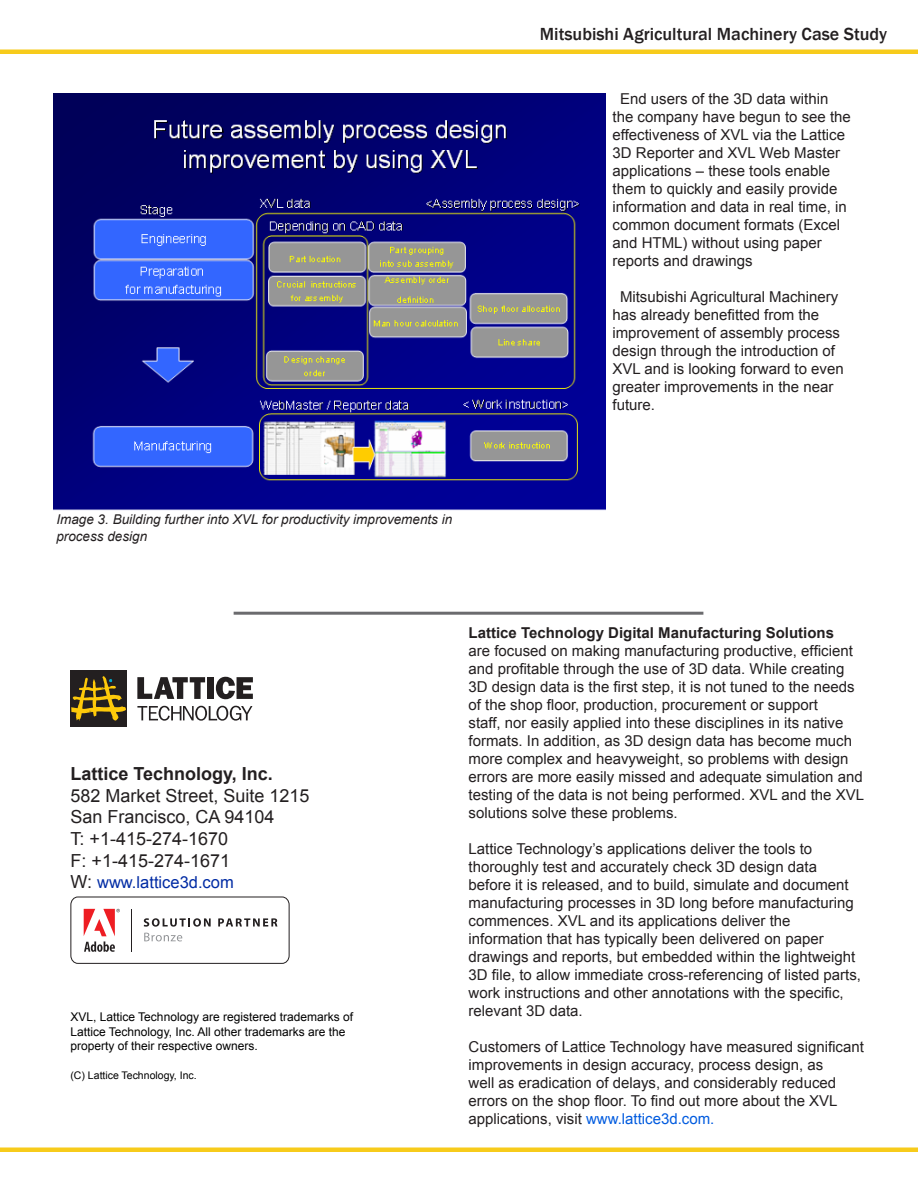
<style>
.page{position:relative;width:918px;height:1188px;background:#fff}
.page>*{position:absolute;margin:0;border:0;box-sizing:border-box;transform-origin:0 0}
.t1{font:18px "Arial";color:#231f20}
.t2{font:500 18px "Franklin Gothic";color:#231f20}
.t3{font:700 18px "Arial";color:#231f20}
.t4{font:16.5px "Arial";color:#002ba4}
.t5{font:15px/18px "Arial";color:#231f20}
.t6{font:italic 13.5px/16.2px "Arial";color:#231f20}
.t7{font:12px/14.4px "Arial";color:#000}
.t8{font:10.5px "Arial";color:#000}
.s1{font-size:18px;color:#231f20}
.s2{font-weight:700}
.s3{color:#005bdf}
</style>
<div class="page">
<hr style="left:0;top:50px;width:918px;height:4px;background:#f7cb1b">
<hr style="left:0;top:1148px;width:918px;height:4px;background:#f7cb1b">
<hr style="left:234px;top:612px;width:469px;height:3px;background:#6b6b6e">
<div style="left:70px;top:897px;width:219px;height:67px;border:1px solid #231f20;border-radius:7px"></div>
<svg style="left:84px;top:909px;width:36px;height:43px"></svg>
<svg style="left:144px;top:918px;width:67px;height:9px"></svg>
<svg style="left:218px;top:918px;width:59px;height:9px"></svg>
<svg style="left:144px;top:933px;width:38px;height:8px"></svg>
<hr style="left:131px;top:909px;width:1px;height:43px;background:#231f20">
<svg style="left:137px;top:677px;width:68px;height:22px"></svg>
<div style="left:207px;top:677px;width:7px;height:22px;background:#231f20"></div>
<svg style="left:216px;top:677px;width:37px;height:22px"></svg>
<svg style="left:137px;top:706px;width:115px;height:15px"></svg>
<div style="left:70px;top:670px;width:57px;height:57px;background:#231f20"></div>
<svg style="left:71px;top:676px;width:55px;height:45px"></svg>
<img style="left:53px;top:93px;width:553px;height:417px">
<p class="t2" style="left:540px;top:23px;width:349px">Mitsubishi Agricultural Machinery Case Study</p>
<p class="t5" style="left:612px;top:90px;width:240px;text-indent:8px">End users of the 3D data within the company have begun to see the effectiveness of XVL via the Lattice<br>3D Reporter and XVL Web Master applications – these tools enable them to quickly and easily provide information and data in real time, in common document formats (Excel and HTML) without using paper reports and drawings</p>
<p class="t5" style="left:612px;top:288px;width:233px;text-indent:8px">Mitsubishi Agricultural Machinery has already benefitted from the improvement of assembly process design through the introduction of<br>XVL and is looking forward to even greater improvements in the near future.</p>
<p class="t6" style="left:56px;top:512px;width:397px">Image 3. Building further into XVL for productivity improvements in process design</p>
<p class="t3" style="left:70px;top:762px;width:204px">Lattice Technology, Inc.</p>
<p class="t1" style="left:70px;top:784px;width:241px">582 Market Street, Suite 1215</p>
<p class="t1" style="left:70px;top:805px;width:206px">San Francisco, CA 94104</p>
<p class="t1" style="left:70px;top:827px;width:159px">T: +1-415-274-1670</p>
<p class="t1" style="left:70px;top:848px;width:161px">F: +1-415-274-1671</p>
<p class="t4" style="left:70px;top:872px;width:165px"><span class="s1">W:</span> www.lattice3d.com</p>
<p class="t7" style="left:70px;top:1010px;width:284px">XVL, Lattice Technology are registered trademarks of</p>
<p class="t7" style="left:70px;top:1025px;width:277px">Lattice Technology, Inc. All other trademarks are the property of their respective owners.</p>
<p class="t8" style="left:70px;top:1068px;width:128px">(C) Lattice Technology, Inc.</p>
<p class="t5" style="left:469px;top:624px;width:397px"><span class="s2">Lattice Technology Digital Manufacturing Solutions<br></span>are focused on making manufacturing productive, efficient and profitable through the use of 3D data. While creating 3D design data is the first step, it is not tuned to the needs of the shop floor, production, procurement or support<br>staff, nor easily applied into these disciplines in its native formats. In addition, as 3D design data has become much more complex and heavyweight, so problems with design errors are more easily missed and adequate simulation and testing of the data is not being performed. XVL and the XVL solutions solve these problems.</p>
<p class="t5" style="left:469px;top:840px;width:394px">Lattice Technology’s applications deliver the tools to thoroughly test and accurately check 3D design data before it is released, and to build, simulate and document manufacturing processes in 3D long before manufacturing commences. XVL and its applications deliver the information that has typically been delivered on paper drawings and reports, but embedded within the lightweight 3D file, to allow immediate cross-referencing of listed parts, work instructions and other annotations with the specific, relevant 3D data.</p>
<p class="t5" style="left:469px;top:1038px;width:397px">Customers of Lattice Technology have measured significant improvements in design accuracy, process design, as<br>well as eradication of delays, and considerably reduced errors on the shop floor. To find out more about the XVL applications, visit <span class="s3">www.lattice3d.com.</span></p>
</div>
